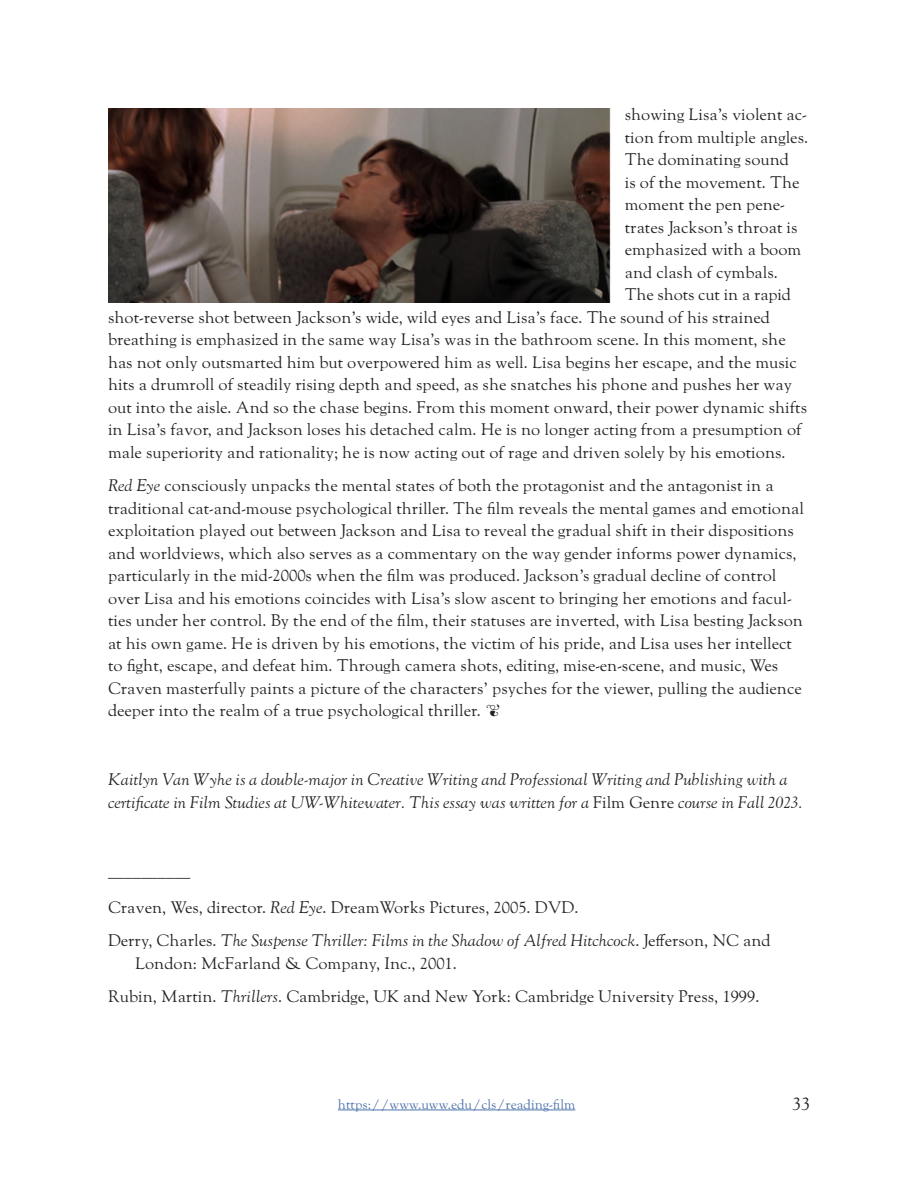
<style>
.page{position:relative;width:918px;height:1188px;background:#fff}
.page>*{position:absolute;margin:0;border:0;box-sizing:border-box;transform-origin:0 0}
.t1{font:18px "LTC Goudy Oldstyle Pro";color:#231f20}
.Body{font:16.5px/22.5px "LTC Goudy Oldstyle Pro";color:#231f20}
.Biblio{font:16.5px/22.5px "LTC Goudy Oldstyle Pro";color:#231f20}
.Author_and_bio{font:italic 16.5px/22.5px "LTC Goudy Oldstyle Pro";color:#231f20}
.t2{font:13.5px "LTC Goudy Oldstyle Pro";color:#4d72ac}
.s1{font-style:italic}
.s2{font-style:normal}
</style>
<div class="page">
<hr style="left:338px;top:1110px;width:237px;height:1px;background:#4d72ac">
<img style="left:108px;top:108px;width:503px;height:194px">
<p class="Body" style="left:625px;top:104px;width:184px">showing Lisa’s violent ac-</p>
<p class="Body" style="left:625px;top:126px;width:185px">tion from multiple angles.</p>
<p class="Body" style="left:625px;top:149px;width:166px">The dominating sound</p>
<p class="Body" style="left:625px;top:171px;width:176px">is of the movement. The</p>
<p class="Body" style="left:625px;top:194px;width:162px">moment the pen pene-</p>
<p class="Body" style="left:625px;top:216px;width:174px">trates Jackson’s throat is</p>
<p class="Body" style="left:625px;top:239px;width:178px">emphasized with a boom</p>
<p class="Body" style="left:625px;top:261px;width:155px">and clash of cymbals.</p>
<p class="Body" style="left:625px;top:284px;width:168px">The shots cut in a rapid</p>
<p class="Body" style="left:108px;top:306px;width:664px">shot-reverse shot between Jackson’s wide, wild eyes and Lisa’s face. The sound of his strained</p>
<p class="Body" style="left:108px;top:329px;width:679px">breathing is emphasized in the same way Lisa’s was in the bathroom scene. In this moment, she</p>
<p class="Body" style="left:108px;top:351px;width:690px">has not only outsmarted him but overpowered him as well. Lisa begins her escape, and the music</p>
<p class="Body" style="left:108px;top:374px;width:686px">hits a drumroll of steadily rising depth and speed, as she snatches his phone and pushes her way</p>
<p class="Body" style="left:108px;top:396px;width:701px">out into the aisle. And so the chase begins. From this moment onward, their power dynamic shifts</p>
<p class="Body" style="left:108px;top:419px;width:695px">in Lisa’s favor, and Jackson loses his detached calm. He is no longer acting from a presumption of</p>
<p class="Body" style="left:108px;top:441px;width:679px">male superiority and rationality; he is now acting out of rage and driven solely by his emotions.</p>
<p class="Body" style="left:108px;top:474px;width:698px"><span class="s1">Red Eye</span> consciously unpacks the mental states of both the protagonist and the antagonist in a traditional cat-and-mouse psychological thriller. The film reveals the mental games and emotional exploitation played out between Jackson and Lisa to reveal the gradual shift in their dispositions and worldviews, which also serves as a commentary on the way gender informs power dynamics, particularly in the mid-2000s when the film was produced. Jackson’s gradual decline of control over Lisa and his emotions coincides with Lisa’s slow ascent to bringing her emotions and facul&shy;ties under her control. By the end of the film, their statuses are inverted, with Lisa besting Jackson at his own game. He is driven by his emotions, the victim of his pride, and Lisa uses her intellect to fight, escape, and defeat him. Through camera shots, editing, mise-en-scene, and music, Wes Craven masterfully paints a picture of the characters’ psyches for the viewer, pulling the audience deeper into the realm of a true psychological thriller. 5</p>
<p class="Author_and_bio" style="left:108px;top:769px;width:696px">Kaitlyn Van Wyhe is a double-major in Creative Writing and Professional Writing and Publishing with a certificate in Film Studies at UW-Whitewater. This essay was written for a <span class="s2">Film Genre</span> course in Fall 2023.</p>
<p class="Body" style="left:108px;top:860px;width:84px">__________</p>
<p class="Biblio" style="left:108px;top:896px;width:472px">Craven, Wes, director. <span class="s1">Red Eye</span>. DreamWorks Pictures, 2005. DVD.</p>
<p class="Biblio" style="left:135px;top:930px;width:637px;text-indent:-27px">Derry, Charles. <span class="s1">The Suspense Thriller: Films in the Shadow of Alfred Hitchcock</span>. Jefferson, NC and<br>London: McFarland &amp; Company, Inc., 2001.</p>
<p class="Biblio" style="left:108px;top:986px;width:653px">Rubin, Martin. <span class="s1">Thrillers</span>. Cambridge, UK and New York: Cambridge University Press, 1999.</p>
<p class="t2" style="left:338px;top:1096px;width:239px">https://www.uww.edu/cls/reading-film</p>
<p class="t1" style="left:792px;top:1094px;width:19px">33</p>
</div>
